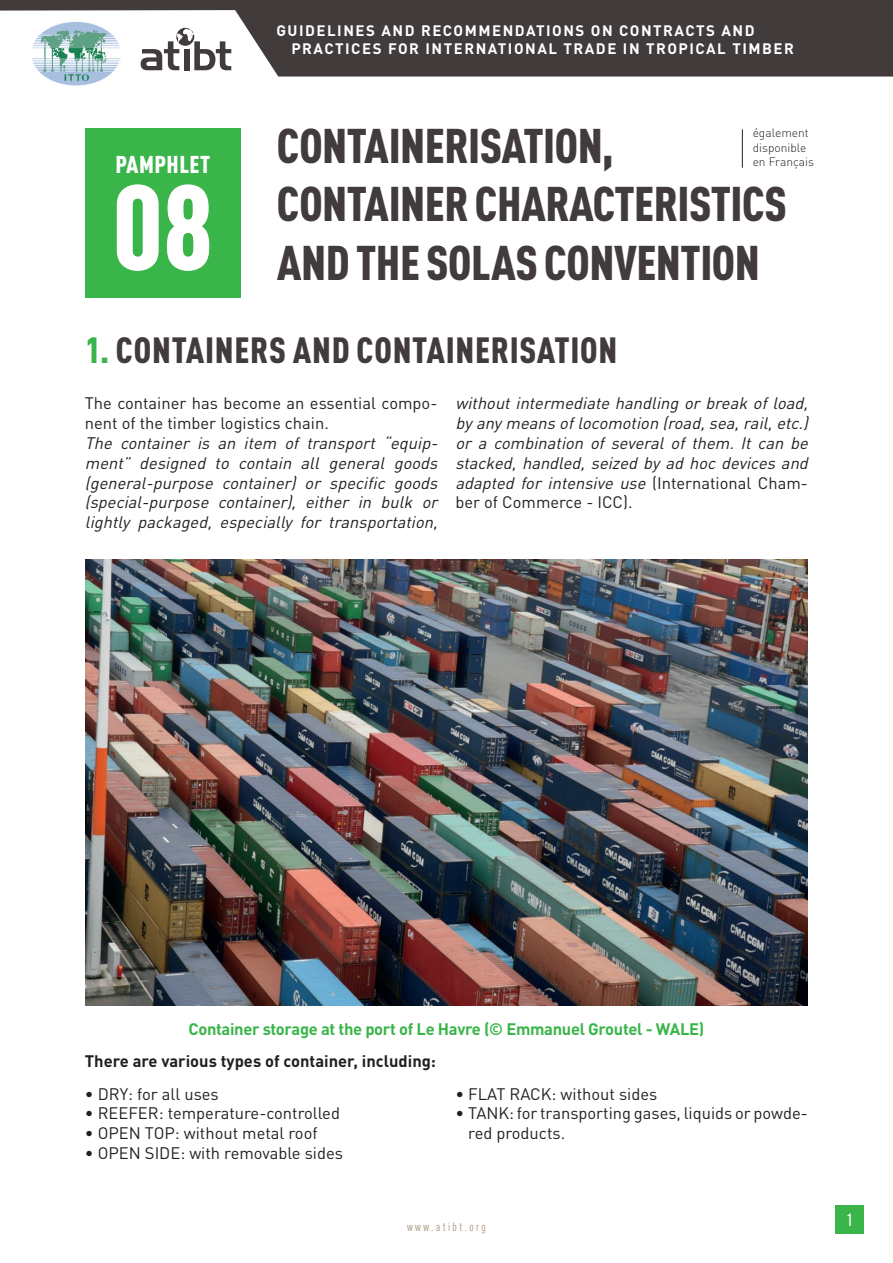
<style>
.page{position:relative;width:893px;height:1263px;background:#fff}
.page>*{position:absolute;margin:0;border:0;box-sizing:border-box;transform-origin:0 0}
.t1{font:900 condensed 118.8px "DIN Pro";color:#fff}
.t2{font:900 condensed 48px/58.5px "DIN Pro";letter-spacing:-.01em;color:#413b3c}
.t3{font:900 condensed 36px "DIN Pro";letter-spacing:.02em;color:#413b3c}
.t4{font:900 condensed 24px "DIN Pro";letter-spacing:.02em;color:#fff}
.t5{font:18px "Bebas Neue";color:#fff}
.t6{font:italic 16.5px/19.8px "DIN Pro";color:#231f20;text-align:justify}
.t7{font:16.5px/19.8px "DIN Pro";color:#231f20}
.t8{font:700 16.5px "DIN Pro";letter-spacing:-.02em;color:#3ab54a}
.t9{font:700 16.5px "DIN Pro";color:#231f20}
.t10{font:700 15px/18px "DIN Pro";letter-spacing:.1em;color:#fff}
.t11{font:300 12px/14.4px "DIN Pro";color:#231f20}
.t12{font:condensed 12px "DIN Pro";letter-spacing:.2em;color:#a7927a}
.s1{color:#3ab54a}
.s2{font-style:normal}
</style>
<div class="page">
<div style="left:835px;top:1205px;width:28px;height:28px;background:#3ab54a"></div>
<div style="left:224px;top:0;width:669px;height:77px;background:#413b3c"></div>
<div style="left:0;top:0;width:617px;height:11px;background:#413b3c"></div>
<svg style="left:141px;top:28px;width:90px;height:42px"></svg>
<img style="left:32px;top:21px;width:89px;height:65px">
<div style="left:85px;top:128px;width:156px;height:170px;background:#3ab54a"></div>
<img style="left:85px;top:559px;width:723px;height:447px">
<hr style="left:742px;top:129px;width:1px;height:39px;background:#231f20">
<h3 class="t4" style="left:116px;top:145px;width:96px">PAMPHLET</h3>
<h1 class="t1" style="left:113px;top:135px;width:102px">08</h1>
<p class="t10" style="left:291px;top:20px;width:504px;text-indent:-15px">GUIDELINES AND RECOMMENDATIONS ON CONTRACTS AND<br>PRACTICES FOR INTERNATIONAL TRADE IN TROPICAL TIMBER</p>
<h2 class="t2" style="left:277px;top:112px;width:512px">CONTAINERISATION,<br>CONTAINER CHARACTERISTICS<br>AND THE SOLAS CONVENTION</h2>
<p class="t11" style="left:753px;top:125px;width:63px">également disponible en Français</p>
<h3 class="t3" style="left:85px;top:322px;width:534px"><span class="s1">1.</span> CONTAINERS AND CONTAINERISATION</h3>
<p class="t7" style="left:85px;top:393px;width:354px">The container has become an essential compo&shy;nent of the timber logistics chain.</p>
<p class="t6" style="left:85px;top:432px;width:359px">The container is an item of transport “equip&shy;ment” designed to contain all general goods (general-purpose container) or specific goods (special-purpose container), either in bulk or lightly packaged, especially for transportation,</p>
<p class="t6" style="left:455px;top:393px;width:359px;text-align:left">without intermediate handling or break of load, byanymeansoflocomotion (road,sea,rail,etc.) or a combination of several of them. It can be stacked, handled, seized by ad hoc devices and adapted for intensive use <span class="s2">( I n t e r n a t i o n a l C h a m - ber of Commerce - ICC).</span></p>
<p class="t8" style="left:189px;top:1015px;width:517px">Container storage at the port of Le Havre (© Emmanuel Groutel - WALE)</p>
<p class="t9" style="left:85px;top:1047px;width:353px">There are various types of container, including:</p>
<p class="t7" style="left:85px;top:1083px;width:135px">• DRY: for all uses</p>
<p class="t7" style="left:85px;top:1103px;width:257px">• REEFER: temperature-controlled</p>
<p class="t7" style="left:85px;top:1123px;width:234px">• OPEN TOP: without metal roof</p>
<p class="t7" style="left:85px;top:1142px;width:260px">• OPEN SIDE: with removable sides</p>
<p class="t7" style="left:455px;top:1083px;width:203px">• FLAT RACK: without sides</p>
<p class="t7" style="left:468px;top:1103px;width:341px;text-indent:-13px">• TANK: for transporting gases, liquids or powde&shy;red products.</p>
<p class="t12" style="left:407px;top:1217px;width:80px">www.atibt.org</p>
<p class="t5" style="left:846px;top:1210px;width:8px">1</p>
</div>
